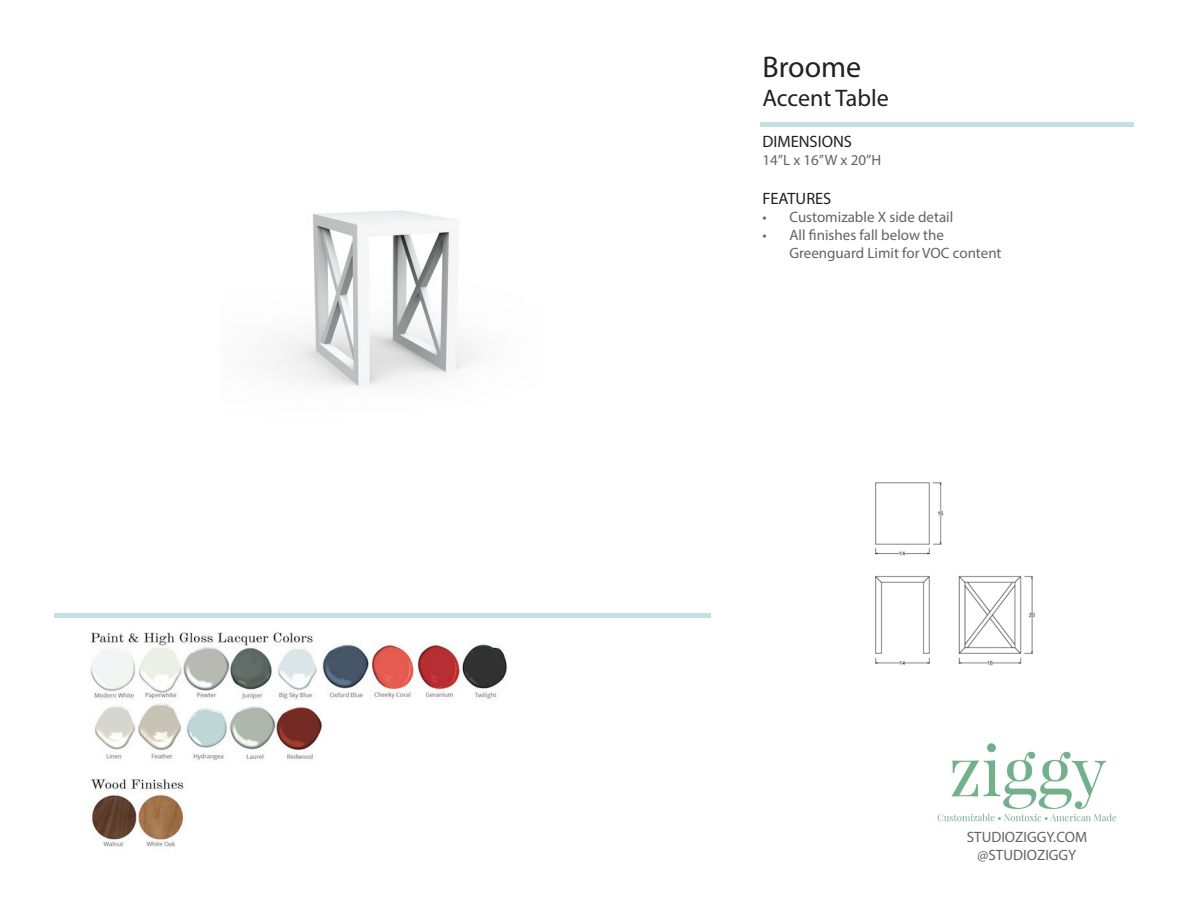
<style>
.page{position:relative;width:1188px;height:918px;background:#fff}
.page>*{position:absolute;margin:0;border:0;box-sizing:border-box;transform-origin:0 0}
.t1{font:30px "Myriad Pro";color:#231f20}
.t2{font:24px "Myriad Pro";letter-spacing:-.005em;color:#231f20}
.t3{font:16.5px "Myriad Pro";color:#231f20}
.t4{font:15px/18px "Myriad Pro";color:#636366}
</style>
<div class="page">
<div style="left:760px;top:122px;width:374px;height:5px;background:#c5e0e3"></div>
<img style="left:276px;top:210px;width:199px;height:176px">
<img style="left:875px;top:482px;width:161px;height:184px">
<div style="left:54px;top:613px;width:657px;height:5px;background:#c5e0e3"></div>
<img style="left:937px;top:743px;width:180px;height:79px">
<img style="left:90px;top:632px;width:417px;height:215px">
<p class="t1" style="left:762px;top:48px;width:100px">Broome</p>
<p class="t2" style="left:762px;top:83px;width:128px">Accent Table</p>
<p class="t3" style="left:762px;top:131px;width:91px">DIMENSIONS</p>
<p class="t4" style="left:762px;top:150px;width:120px">14”L x 16”W x 20”H</p>
<p class="t3" style="left:762px;top:189px;width:70px">FEATURES</p>
<p class="t4" style="left:762px;top:208px;width:192px">• Customizable X side detail</p>
<p class="t4" style="left:789px;top:226px;width:214px;text-indent:-27px">• All finishes fall below the<br>Greenguard Limit for VOC content</p>
<p class="t4" style="left:967px;top:828px;width:122px;text-align:center">STUDIOZIGGY.COM @STUDIOZIGGY</p>
</div>
